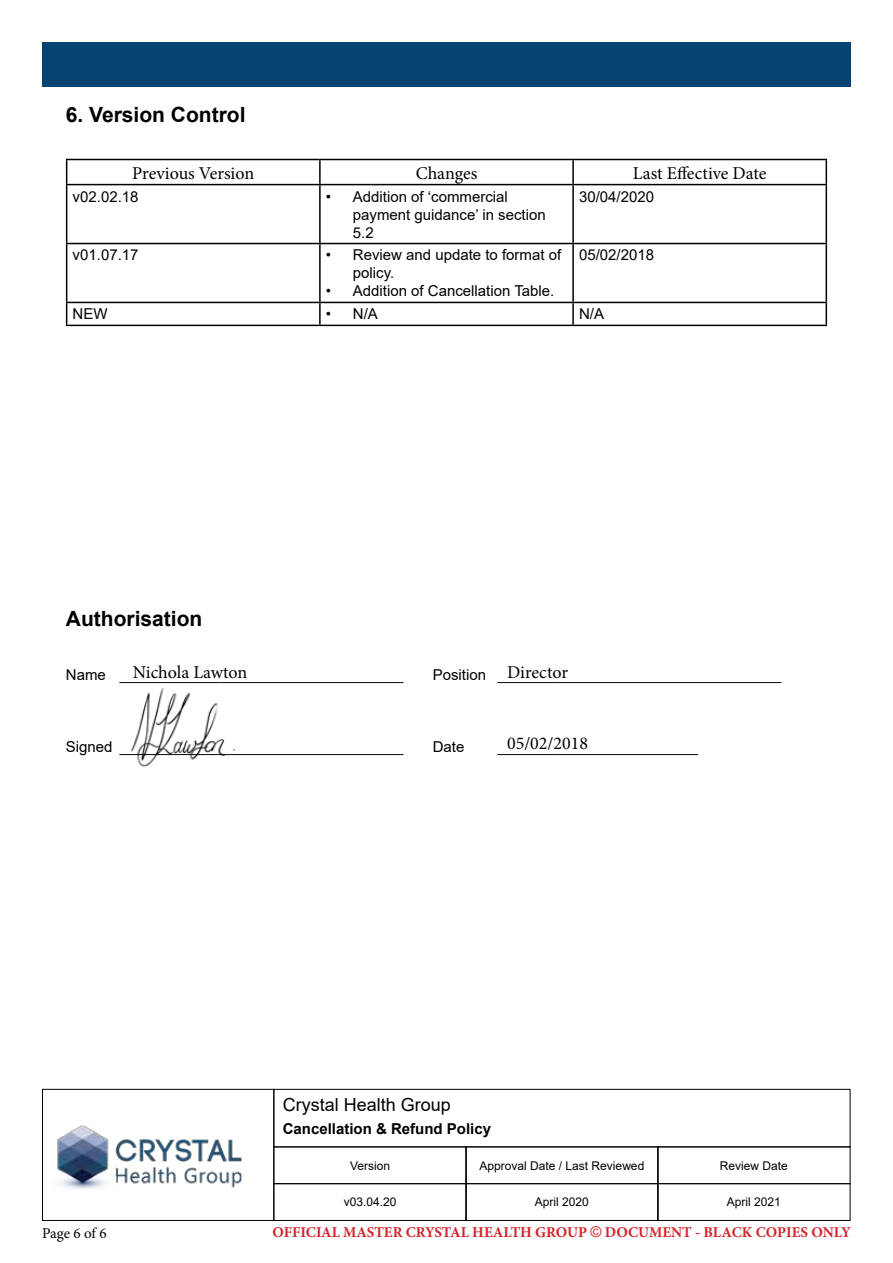
<style>
.page{position:relative;width:893px;height:1263px;background:#fff}
.page>*{position:absolute;margin:0;border:0;box-sizing:border-box;transform-origin:0 0}
.t1{font:700 21px "Arial";color:#000}
.t2{font:18px "Minion Pro";color:#000}
.t3{font:18px "Arial";color:#000}
.t4{font:15px/18px "Arial";color:#000}
.t5{font:700 15px "Minion Pro";color:#d2232a}
.t6{font:700 15px "Arial";color:#000}
.t7{font:15px "Minion Pro";letter-spacing:-.01em;color:#000}
.t8{font:12px "Arial";color:#000}
.s1{font-family:"Arial";font-weight:400}
</style>
<div class="page">
<div style="left:273px;top:1089px;width:577px;height:58px;border:1px solid #000"></div>
<img style="left:57px;top:1125px;width:185px;height:64px">
<div style="left:42px;top:1089px;width:232px;height:132px;border:1px solid #000"></div>
<div style="left:273px;top:1146px;width:194px;height:38px;border:1px solid #000"></div>
<div style="left:465px;top:1146px;width:194px;height:38px;border:1px solid #000"></div>
<div style="left:657px;top:1146px;width:193px;height:38px;border:1px solid #000"></div>
<div style="left:273px;top:1183px;width:194px;height:38px;border:1px solid #000"></div>
<div style="left:465px;top:1183px;width:194px;height:38px;border:1px solid #000"></div>
<div style="left:657px;top:1183px;width:193px;height:38px;border:1px solid #000"></div>
<div style="left:42px;top:43px;width:808px;height:44px;background:#054371"></div>
<img style="left:131px;top:687px;width:104px;height:79px">
<hr style="left:66px;top:159px;width:254px;height:1px;background:#000">
<svg style="left:66px;top:160px;width:1px;height:24px"></svg>
<hr style="left:320px;top:159px;width:253px;height:1px;background:#000">
<hr style="left:319px;top:160px;width:2px;height:24px;background:#000">
<hr style="left:573px;top:159px;width:254px;height:1px;background:#000">
<hr style="left:572px;top:160px;width:2px;height:24px;background:#000">
<svg style="left:826px;top:160px;width:1px;height:24px"></svg>
<hr style="left:66px;top:184px;width:254px;height:1px;background:#000">
<hr style="left:66px;top:185px;width:1px;height:58px;background:#000">
<hr style="left:320px;top:184px;width:253px;height:1px;background:#000">
<hr style="left:319px;top:185px;width:2px;height:58px;background:#000">
<hr style="left:573px;top:184px;width:254px;height:1px;background:#000">
<hr style="left:572px;top:185px;width:2px;height:58px;background:#000">
<hr style="left:826px;top:185px;width:1px;height:58px;background:#000">
<hr style="left:66px;top:243px;width:254px;height:1px;background:#000">
<hr style="left:66px;top:244px;width:1px;height:58px;background:#000">
<hr style="left:320px;top:243px;width:253px;height:1px;background:#000">
<hr style="left:319px;top:244px;width:2px;height:58px;background:#000">
<hr style="left:573px;top:243px;width:254px;height:1px;background:#000">
<hr style="left:572px;top:244px;width:2px;height:58px;background:#000">
<hr style="left:826px;top:244px;width:1px;height:58px;background:#000">
<hr style="left:66px;top:302px;width:254px;height:1px;background:#000">
<svg style="left:66px;top:303px;width:1px;height:22px"></svg>
<hr style="left:320px;top:302px;width:253px;height:1px;background:#000">
<hr style="left:319px;top:303px;width:2px;height:22px;background:#000">
<hr style="left:573px;top:302px;width:254px;height:1px;background:#000">
<hr style="left:572px;top:303px;width:2px;height:22px;background:#000">
<svg style="left:826px;top:303px;width:1px;height:22px"></svg>
<hr style="left:66px;top:325px;width:254px;height:1px;background:#000">
<hr style="left:320px;top:325px;width:253px;height:1px;background:#000">
<hr style="left:573px;top:325px;width:254px;height:1px;background:#000">
<h1 class="t1" style="left:66px;top:99px;width:181px">6. Version Control</h1>
<p class="t2" style="left:132px;top:161px;width:123px">Previous Version</p>
<p class="t2" style="left:416px;top:161px;width:63px">Changes</p>
<p class="t2" style="left:633px;top:161px;width:135px">Last Effective Date</p>
<p class="t4" style="left:73px;top:187px;width:67px">v02.02.18</p>
<p class="t4" style="left:353px;top:187px;width:194px;text-indent:-27px">• Addition of ‘commercial payment guidance’ in section<br>5.2</p>
<p class="t4" style="left:579px;top:187px;width:77px">30/04/2020</p>
<p class="t4" style="left:73px;top:246px;width:67px">v01.07.17</p>
<p class="t4" style="left:353px;top:246px;width:210px;text-indent:-27px">• Review and update to format of policy.</p>
<p class="t4" style="left:326px;top:282px;width:230px">• Addition of Cancellation Table.</p>
<p class="t4" style="left:579px;top:246px;width:77px">05/02/2018</p>
<p class="t4" style="left:73px;top:305px;width:36px">NEW</p>
<p class="t4" style="left:326px;top:305px;width:54px">• N/A</p>
<p class="t4" style="left:579px;top:305px;width:27px">N/A</p>
<h1 class="t1" style="left:66px;top:603px;width:138px">Authorisation</h1>
<p class="t2" style="left:133px;top:660px;width:116px">Nichola Lawton</p>
<p class="t2" style="left:507px;top:660px;width:63px">Director</p>
<p class="t4" style="left:66px;top:665px;width:339px">Name __________________________________</p>
<p class="t4" style="left:433px;top:665px;width:350px">Position __________________________________</p>
<p class="t4" style="left:66px;top:737px;width:339px">Signed __________________________________</p>
<p class="t4" style="left:433px;top:737px;width:33px">Date</p>
<p class="t2" style="left:507px;top:731px;width:83px">05/02/2018</p>
<p class="t4" style="left:498px;top:737px;width:202px">________________________</p>
<p class="t3" style="left:283px;top:1092px;width:170px">Crystal Health Group</p>
<p class="t6" style="left:283px;top:1118px;width:210px">Cancellation &amp; Refund Policy</p>
<p class="t8" style="left:350px;top:1157px;width:42px">Version</p>
<p class="t8" style="left:480px;top:1157px;width:166px">Approval Date / Last Reviewed</p>
<p class="t8" style="left:720px;top:1157px;width:70px">Review Date</p>
<p class="t8" style="left:344px;top:1194px;width:54px">v03.04.20</p>
<p class="t8" style="left:535px;top:1194px;width:56px">April 2020</p>
<p class="t8" style="left:727px;top:1194px;width:56px">April 2021</p>
<p class="t7" style="left:42px;top:1223px;width:66px">Page 6 of 6</p>
<p class="t5" style="left:272px;top:1222px;width:580px">OFFICIAL MASTER CRYSTAL HEALTH GROUP <span class="s1">©</span> DOCUMENT - BLACK COPIES ONLY</p>
</div>
